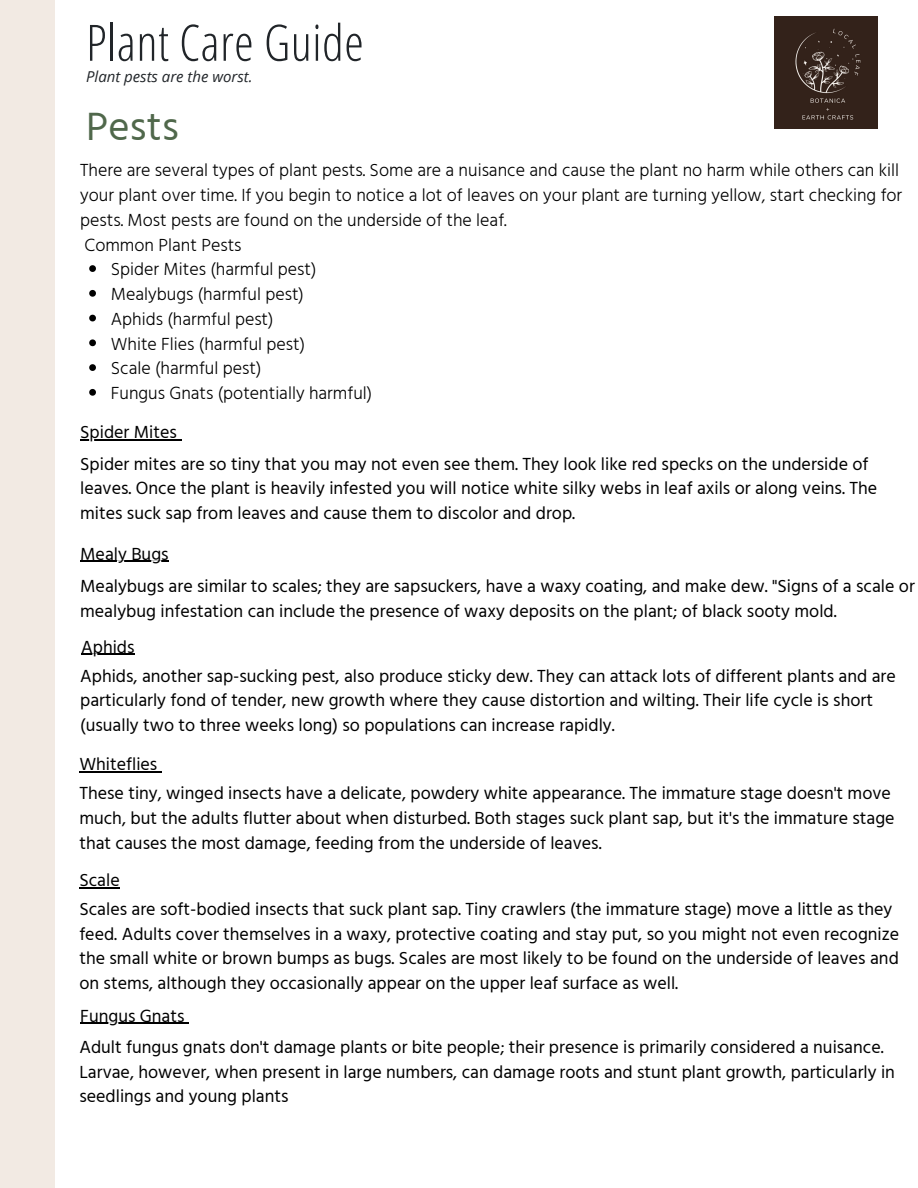
<style>
.page{position:relative;width:918px;height:1188px;background:#fff}
.page>*{position:absolute;margin:0;border:0;box-sizing:border-box;transform-origin:0 0}
.t1{font:300 50.1px "Open Sans Condensed";letter-spacing:.01em;color:#212529}
.t2{font:40.5px "Hind Vadodara";letter-spacing:.005em;color:#50684b}
.t3{font:18px/24.8px "Hind Vadodara";color:#000}
.t4{font:300 18px/24.8px "Hind Vadodara";color:#000}
.t5{font:italic 15px "Open Sans";color:#212529}
</style>
<div class="page">
<div style="left:0;top:0;width:55px;height:1188px;background:#f2eae3"></div>
<svg style="left:89px;top:265px;width:7px;height:7px"></svg>
<svg style="left:89px;top:290px;width:7px;height:7px"></svg>
<svg style="left:89px;top:315px;width:7px;height:6px"></svg>
<svg style="left:89px;top:339px;width:7px;height:7px"></svg>
<svg style="left:89px;top:364px;width:7px;height:7px"></svg>
<svg style="left:89px;top:389px;width:7px;height:7px"></svg>
<hr style="left:80px;top:439px;width:97px;height:1px;background:#000">
<hr style="left:80px;top:561px;width:89px;height:1px;background:#000">
<hr style="left:81px;top:654px;width:54px;height:1px;background:#000">
<hr style="left:79px;top:772px;width:78px;height:1px;background:#000">
<hr style="left:79px;top:887px;width:41px;height:1px;background:#000">
<hr style="left:80px;top:1023px;width:105px;height:1px;background:#000">
<img style="left:774px;top:16px;width:104px;height:113px">
<h1 class="t1" style="left:86px;top:7px;width:279px">Plant Care Guide</h1>
<p class="t5" style="left:86px;top:66px;width:168px">Plant pests are the worst.</p>
<h2 class="t2" style="left:86px;top:94px;width:94px">Pests</h2>
<p class="t4" style="left:80px;top:157px;width:824px">There are several types of plant pests. Some are a nuisance and cause the plant no harm while others can kill your plant over time. If you begin to notice a lot of leaves on your plant are turning yellow, start checking for pests. Most pests are found on the underside of the leaf.<br>Common Plant Pests</p>
<p class="t4" style="left:111px;top:256px;width:263px">Spider Mites (harmful pest)<br>Mealybugs (harmful pest)<br>Aphids (harmful pest)<br>White Flies (harmful pest)<br>Scale (harmful pest)<br>Fungus Gnats (potentially harmful)</p>
<p class="t3" style="left:80px;top:415px;width:790px;line-height:31.8px">Spider Mites<br>Spider mites are so tiny that you may not even see them. They look like red specks on the underside of</p>
<p class="t3" style="left:80px;top:475px;width:799px">leaves. Once the plant is heavily infested you will notice white silky webs in leaf axils or along veins. The mites suck sap from leaves and cause them to discolor and drop.</p>
<p class="t3" style="left:80px;top:537px;width:836px;line-height:32.4px">Mealy Bugs<br>Mealybugs are similar to scales; they are sapsuckers, have a waxy coating, and make dew. "Signs of a scale or</p>
<p class="t3" style="left:80px;top:592px;width:758px;line-height:36px">mealybug infestation can include the presence of waxy deposits on the plant; of black sooty mold.<br>Aphids</p>
<p class="t3" style="left:80px;top:663px;width:817px">Aphids, another sap-sucking pest, also produce sticky dew. They can attack lots of different plants and are particularly fond of tender, new growth where they cause distortion and wilting. Their life cycle is short (usually two to three weeks long) so populations can increase rapidly.</p>
<p class="t3" style="left:79px;top:749px;width:813px;line-height:29.1px">Whiteflies<br>These tiny, winged insects have a delicate, powdery white appearance. The immature stage doesn't move</p>
<p class="t3" style="left:79px;top:805px;width:817px">much, but the adults flutter about when disturbed. Both stages suck plant sap, but it's the immature stage that causes the most damage, feeding from the underside of leaves.</p>
<p class="t3" style="left:79px;top:865px;width:815px;line-height:29.1px">Scale<br>Scales are soft-bodied insects that suck plant sap. Tiny crawlers (the immature stage) move a little as they</p>
<p class="t3" style="left:79px;top:921px;width:821px;text-align:justify">feed. Adults cover themselves in a waxy, protective coating and stay put, so you might not even recognize the small white or brown bumps as bugs. Scales are most likely to be found on the underside of leaves and on stems, although they occasionally appear on the upper leaf surface as well.</p>
<p class="t3" style="left:79px;top:999px;width:806px;line-height:31.2px">Fungus Gnats<br>Adult fungus gnats don't damage plants or bite people; their presence is primarily considered a nuisance.</p>
<p class="t3" style="left:79px;top:1058px;width:817px">Larvae, however, when present in large numbers, can damage roots and stunt plant growth, particularly in seedlings and young plants</p>
</div>
